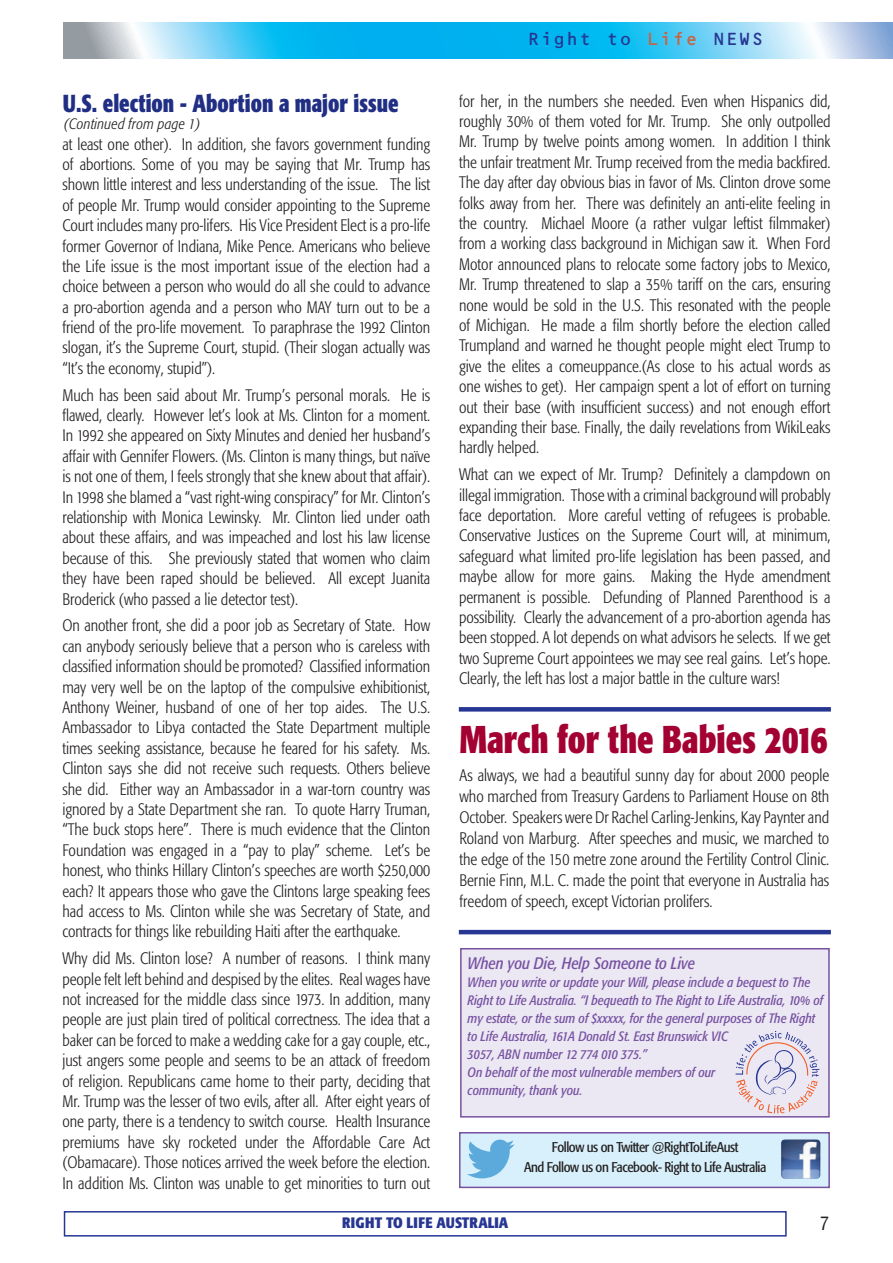
<style>
.page{position:relative;width:893px;height:1263px;background:#fff}
.page>*{position:absolute;margin:0;border:0;box-sizing:border-box;transform-origin:0 0}
.t1{font:700 condensed 38.25px "Formata";color:#a40133;scale:.9 1}
.t2{font:700 condensed 24.3px "Formata";color:#202e84;scale:.9 1}
.t3{font:18px "OCRB";color:#263692}
.t4{font:condensed 18px "Swiss 721 BT";color:#231f20}
.t5{font:300 condensed 16.5px/20.4px "Formata";color:#231f20;text-align:justify}
.t6{font:italic condensed 16.5px "Formata";color:#7752a1}
.t7{font:700 condensed 15px "Formata";letter-spacing:.01em;color:#263692}
.t8{font:italic 300 condensed 15px "Formata";letter-spacing:.01em;color:#231f20}
.t9{font:condensed 14.1px/19.4px "Formata";letter-spacing:-.03em;color:#231f20;text-align:center}
.t10{font:italic condensed 13.5px/18px "Formata";color:#7752a1}
.s1{color:#c9623e}
</style>
<div class="page">
<svg style="left:63px;top:22px;width:830px;height:36px;background:#54c4ed"></svg>
<div style="left:64px;top:1211px;width:723px;height:25px;border:2px solid #263692"></div>
<hr style="left:459px;top:930px;width:372px;height:4px;background:#263692">
<svg style="left:459px;top:707px;width:372px;height:4px"></svg>
<div style="left:460px;top:948px;width:370px;height:169px;background:#ebe7f3;border:2px solid #7752a1"></div>
<svg style="left:736px;top:1031px;width:84px;height:82px"></svg>
<div style="left:459px;top:1132px;width:371px;height:56px;background:#d7f0fb;border:2px solid #7752a1"></div>
<img style="left:781px;top:1139px;width:40px;height:40px">
<svg style="left:467px;top:1139px;width:48px;height:39px"></svg>
<h2 class="t2" style="left:63px;top:88px;width:375px">U.S. election - Abortion a major issue</h2>
<p class="t8" style="left:64px;top:115px;width:138px">(Continued from page 1)</p>
<p class="t5" style="left:62px;top:134px;width:369px">at least one other). In addition, she favors government funding of abortions. Some of you may be saying that Mr. Trump has shown little interest and less understanding of the issue. The list of people Mr. Trump would consider appointing to the Supreme Court includes many pro-lifers. His Vice President Elect is a pro-life former Governor of Indiana, Mike Pence. Americans who believe the Life issue is the most important issue of the election had a choice between a person who would do all she could to advance a pro-abortion agenda and a person who MAY turn out to be a friend of the pro-life movement. To paraphrase the 1992 Clinton slogan, it’s the Supreme Court, stupid. (Their slogan actually was “It’s the economy, stupid”).</p>
<p class="t5" style="left:62px;top:385px;width:369px">Much has been said about Mr. Trump’s personal morals. He is flawed, clearly. However let’s look at Ms. Clinton for a moment.<br>In 1992 she appeared on Sixty Minutes and denied her husband’s affair with Gennifer Flowers. (Ms. Clinton is many things, but naïve is not one of them, I feels strongly that she knew about that affair).<br>In 1998 she blamed a “vast right-wing conspiracy” for Mr. Clinton’s relationship with Monica Lewinsky. Mr. Clinton lied under oath about these affairs, and was impeached and lost his law license because of this. She previously stated that women who claim they have been raped should be believed. All except Juanita Broderick (who passed a lie detector test).</p>
<p class="t5" style="left:62px;top:616px;width:369px">On another front, she did a poor job as Secretary of State. How can anybody seriously believe that a person who is careless with classified information should be promoted? Classified information may very well be on the laptop of the compulsive exhibitionist, Anthony Weiner, husband of one of her top aides. The U.S.<br>Ambassador to Libya contacted the State Department multiple times seeking assistance, because he feared for his safety. Ms.<br>Clinton says she did not receive such requests. Others believe she did. Either way an Ambassador in a war-torn country was ignored by a State Department she ran. To quote Harry Truman, “The buck stops here”. There is much evidence that the Clinton Foundation was engaged in a “pay to play” scheme. Let’s be honest, who thinks Hillary Clinton’s speeches are worth $250,000 each? It appears those who gave the Clintons large speaking fees had access to Ms. Clinton while she was Secretary of State, and contracts for things like rebuilding Haiti after the earthquake.</p>
<p class="t5" style="left:62px;top:948px;width:369px">Why did Ms. Clinton lose? A number of reasons. I think many people felt left behind and despised by the elites. Real wages have not increased for the middle class since 1973. In addition, many people are just plain tired of political correctness. The idea that a baker can be forced to make a wedding cake for a gay couple, etc., just angers some people and seems to be an attack of freedom of religion. Republicans came home to their party, deciding that Mr. Trump was the lesser of two evils, after all. After eight years of one party, there is a tendency to switch course. Health Insurance premiums have sky rocketed under the Affordable Care Act (Obamacare). Those notices arrived the week before the election.<br>In addition Ms. Clinton was unable to get minorities to turn out</p>
<p class="t3" style="left:527px;top:30px;width:239px">Right to <span class="s1">Life</span> NEWS</p>
<p class="t5" style="left:459px;top:91px;width:373px">for her, in the numbers she needed. Even when Hispanics did, roughly 30% of them voted for Mr. Trump. She only outpolled Mr. Trump by twelve points among women. In addition I think the unfair treatment Mr. Trump received from the media backfired.<br>The day after day obvious bias in favor of Ms. Clinton drove some folks away from her. There was definitely an anti-elite feeling in the country. Michael Moore (a rather vulgar leftist filmmaker) from a working class background in Michigan saw it. When Ford Motor announced plans to relocate some factory jobs to Mexico, Mr. Trump threatened to slap a 35% tariff on the cars, ensuring none would be sold in the U.S. This resonated with the people of Michigan. He made a film shortly before the election called Trumpland and warned he thought people might elect Trump to give the elites a comeuppance.(As close to his actual words as one wishes to get). Her campaign spent a lot of effort on turning out their base (with insufficient success) and not enough effort expanding their base. Finally, the daily revelations from WikiLeaks hardly helped.</p>
<p class="t5" style="left:459px;top:464px;width:373px">What can we expect of Mr. Trump? Definitely a clampdown on illegal immigration. Those with a criminal background will probably face deportation. More careful vetting of refugees is probable.<br>Conservative Justices on the Supreme Court will, at minimum, safeguard what limited pro-life legislation has been passed, and maybe allow for more gains. Making the Hyde amendment permanent is possible. Defunding of Planned Parenthood is a possibility. Clearly the advancement of a pro-abortion agenda has been stopped. A lot depends on what advisors he selects. If we get two Supreme Court appointees we may see real gains. Let’s hope.<br>Clearly, the left has lost a major battle in the culture wars!</p>
<h1 class="t1" style="left:459px;top:716px;width:410px">March for the Babies 2016</h1>
<p class="t5" style="left:459px;top:765px;width:371px;line-height:21px">As always, we had a beautiful sunny day for about 2000 people who marched from Treasury Gardens to Parliament House on 8th October. Speakers were Dr Rachel Carling-Jenkins, Kay Paynter and Roland von Marburg. After speeches and music, we marched to the edge of the 150 metre zone around the Fertility Control Clinic.<br>Bernie Finn, M.L. C. made the point that everyone in Australia has freedom of speech, except Victorian prolifers.</p>
<p class="t6" style="left:468px;top:953px;width:229px">When you Die, Help Someone to Live</p>
<p class="t10" style="left:468px;top:973px;width:357px">When you write or update your Will, please include a bequest to The Right to Life Australia. “I bequeath to The Right to Life Australia, 10% of my estate, or the sum of $xxxxx, for the general purposes of The Right to Life Australia, 161A Donald St. East Brunswick VIC<br>3057, ABN number 12 774 010 375.”<br>On behalf of the most vulnerable members of our<br>community, thank you.</p>
<p class="t9" style="left:524px;top:1138px;width:244px">Follow us on Twitter @RightToLifeAust<br>And Follow us on Facebook- Right to Life Australia</p>
<p class="t7" style="left:342px;top:1214px;width:168px">RIGHT TO LIFE AUSTRALIA</p>
<p class="t4" style="left:820px;top:1213px;width:10px">7</p>
</div>
